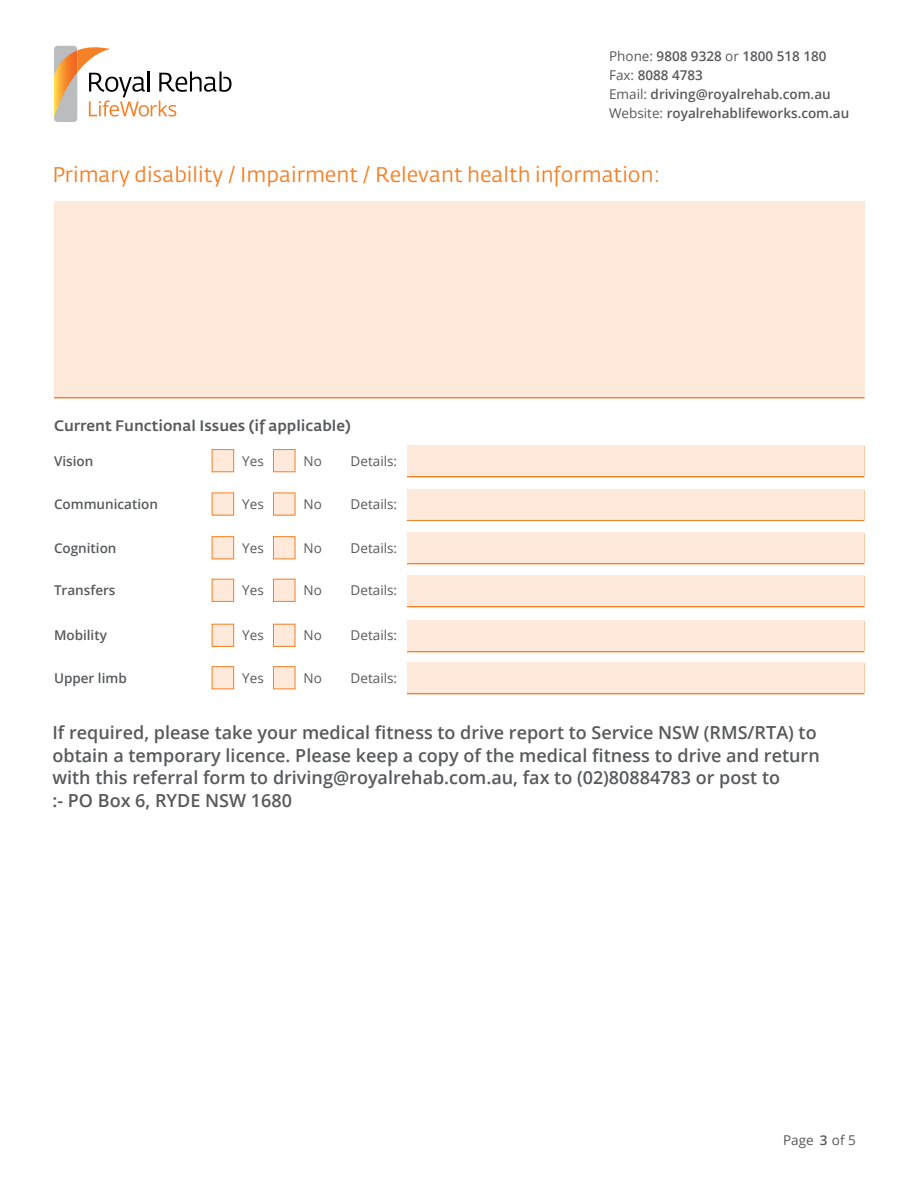
<style>
.page{position:relative;width:918px;height:1188px;background:#fff}
.page>*{position:absolute;margin:0;border:0;box-sizing:border-box;transform-origin:0 0}
.t1{font:21px "Fedra Sans Std";color:#f58025}
.t2{font:600 18px/22.5px "Open Sans";color:#58595b}
.t3{font:500 15px "Fedra Sans";color:#58595b}
.t4{font:600 13.5px/19px "Open Sans";color:#58595b}
.t5{font:13.5px "Open Sans";color:#58595b}
.s1{font-weight:400}
.s2{font-weight:600}
</style>
<div class="page">
<div style="left:54px;top:46px;width:23px;height:76px;background:#babcbe;border-radius:4px"></div>
<svg style="left:54px;top:46px;width:178px;height:72px"></svg>
<svg style="left:273px;top:579px;width:23px;height:23px"></svg>
<svg style="left:273px;top:666px;width:23px;height:23px"></svg>
<svg style="left:273px;top:536px;width:23px;height:24px"></svg>
<svg style="left:273px;top:624px;width:23px;height:23px"></svg>
<svg style="left:273px;top:492px;width:23px;height:24px"></svg>
<svg style="left:273px;top:449px;width:23px;height:23px"></svg>
<svg style="left:212px;top:579px;width:22px;height:23px"></svg>
<svg style="left:212px;top:666px;width:22px;height:23px"></svg>
<svg style="left:212px;top:536px;width:22px;height:24px"></svg>
<svg style="left:212px;top:624px;width:22px;height:23px"></svg>
<svg style="left:212px;top:492px;width:22px;height:24px"></svg>
<svg style="left:212px;top:449px;width:22px;height:23px"></svg>
<div style="left:407px;top:446px;width:458px;height:32px;background:#f58025"></div>
<div style="left:407px;top:445px;width:457px;height:31px;background:#fee9da"></div>
<div style="left:407px;top:533px;width:458px;height:32px;background:#f58025"></div>
<div style="left:407px;top:532px;width:457px;height:31px;background:#fee9da"></div>
<div style="left:407px;top:621px;width:458px;height:31px;background:#f58025"></div>
<div style="left:407px;top:620px;width:457px;height:31px;background:#fee9da"></div>
<div style="left:407px;top:490px;width:458px;height:31px;background:#fee9da"></div>
<div style="left:407px;top:489px;width:457px;height:30px;background:#fee9da"></div>
<div style="left:407px;top:575px;width:458px;height:32px;background:#f58025"></div>
<div style="left:407px;top:575px;width:457px;height:31px;background:#fee9da"></div>
<div style="left:407px;top:663px;width:458px;height:32px;background:#f58025"></div>
<div style="left:407px;top:662px;width:457px;height:31px;background:#fee9da"></div>
<div style="left:54px;top:201px;width:810px;height:196px;background:#fee9da"></div>
<p class="t4" style="left:609px;top:47px;width:242px"><span class="s1">Phone:</span> 9808 9328 <span class="s1">or</span> 1800 518 180<br><span class="s1">Fax:</span> 8088 4783<br><span class="s1">Email:</span> driving@royalrehab.com.au<br><span class="s1">Website:</span> royalrehablifeworks.com.au</p>
<p class="t1" style="left:52px;top:165px;width:609px">Primary disability / Impairment / Relevant health information:</p>
<p class="t3" style="left:54px;top:417px;width:298px">Current Functional Issues (if applicable)</p>
<p class="t4" style="left:54px;top:453px;width:41px">Vision</p>
<p class="t5" style="left:304px;top:453px;width:20px">No</p>
<p class="t5" style="left:351px;top:452px;width:48px">Details:</p>
<p class="t5" style="left:242px;top:453px;width:23px">Yes</p>
<p class="t4" style="left:54px;top:496px;width:105px">Communication</p>
<p class="t5" style="left:242px;top:497px;width:23px">Yes</p>
<p class="t5" style="left:304px;top:497px;width:20px">No</p>
<p class="t5" style="left:351px;top:495px;width:48px">Details:</p>
<p class="t4" style="left:54px;top:540px;width:64px">Cognition</p>
<p class="t5" style="left:242px;top:540px;width:23px">Yes</p>
<p class="t5" style="left:304px;top:540px;width:20px">No</p>
<p class="t5" style="left:351px;top:539px;width:48px">Details:</p>
<p class="t4" style="left:54px;top:582px;width:63px">Transfers</p>
<p class="t5" style="left:242px;top:583px;width:23px">Yes</p>
<p class="t5" style="left:304px;top:583px;width:20px">No</p>
<p class="t5" style="left:351px;top:581px;width:48px">Details:</p>
<p class="t4" style="left:54px;top:627px;width:54px">Mobility</p>
<p class="t5" style="left:242px;top:628px;width:23px">Yes</p>
<p class="t5" style="left:304px;top:628px;width:20px">No</p>
<p class="t5" style="left:351px;top:626px;width:48px">Details:</p>
<p class="t4" style="left:54px;top:670px;width:74px">Upper limb</p>
<p class="t5" style="left:242px;top:670px;width:23px">Yes</p>
<p class="t5" style="left:304px;top:670px;width:20px">No</p>
<p class="t5" style="left:351px;top:669px;width:48px">Details:</p>
<p class="t2" style="left:52px;top:721px;width:769px">If required, please take your medical fitness to drive report to Service NSW (RMS/RTA) to obtain a temporary licence. Please keep a copy of the medical fitness to drive and return with this referral form to driving@royalrehab.com.au, fax to (02)80884783 or post to<br>:- PO Box 6, RYDE NSW 1680</p>
<p class="t5" style="left:783px;top:1134px;width:32px">Page</p>
<p class="t5" style="left:820px;top:1134px;width:38px"><span class="s2">3</span> of 5</p>
</div>
